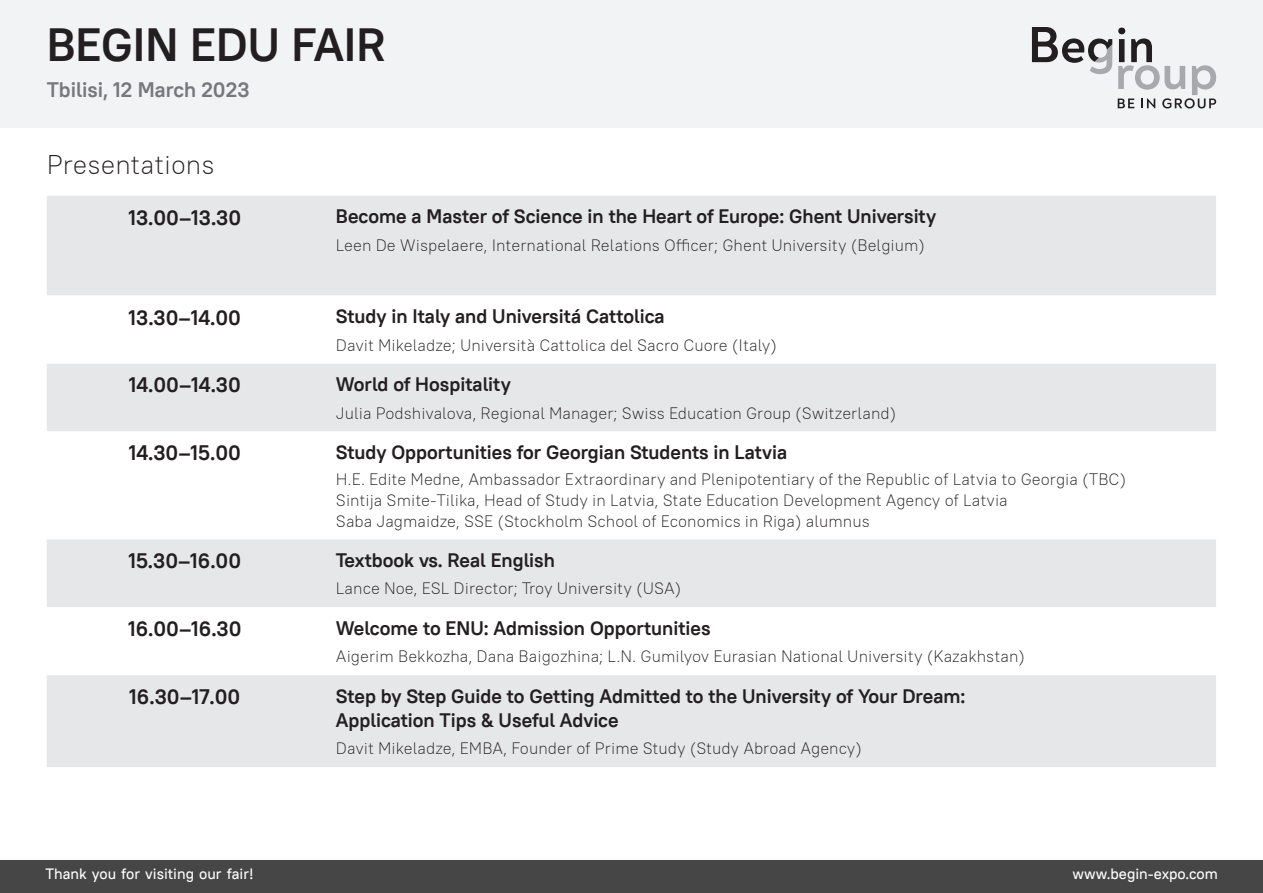
<style>
.page{position:relative;width:1263px;height:893px;background:#fff}
.page>*{position:absolute;margin:0;border:0;box-sizing:border-box;transform-origin:0 0}
.t1{font:700 46.5px "PT Root UI";color:#231f20}
.PRESENTATION{font:300 27px "PT Root UI";color:#231f20}
.TIME{font:700 21px "PT Root UI";color:#231f20}
.t2{font:700 21px "PT Root UI";color:#76787b}
.TASK{font:700 19.5px/24px "PT Root UI";color:#231f20}
.NAME{font:300 16.5px "PT Root UI";color:#231f20}
.TASK-2{font:300 16.5px "PT Root UI";color:#231f20}
.t3{font:500 15px "PT Root UI";color:#fff}
</style>
<div class="page">
<div style="left:0;top:0;width:1263px;height:128px;background:#f2f3f4"></div>
<svg style="left:1118px;top:28px;width:98px;height:80px"></svg>
<svg style="left:1032px;top:27px;width:80px;height:47px"></svg>
<div style="left:0;top:860px;width:1263px;height:33px;background:#464646"></div>
<div style="left:47px;top:196px;width:1169px;height:571px;background:#e6e7e9"></div>
<svg style="left:47px;top:296px;width:1169px;height:243px"></svg>
<svg style="left:47px;top:607px;width:1169px;height:68px"></svg>
<h1 class="t1" style="left:47px;top:15px;width:340px">BEGIN EDU FAIR</h1>
<p class="t2" style="left:47px;top:76px;width:204px">Tbilisi, 12 March 2023</p>
<p class="PRESENTATION" style="left:47px;top:147px;width:169px">Presentations</p>
<p class="TIME" style="left:129px;top:204px;width:114px">13.00–13.30</p>
<p class="TASK" style="left:336px;top:204px;width:602px">Become a Master of Science in the Heart of Europe: Ghent University</p>
<p class="NAME" style="left:336px;top:234px;width:591px">Leen De Wispelaere, International Relations Officer; Ghent University (Belgium)</p>
<p class="TIME" style="left:129px;top:304px;width:114px">13.30–14.00</p>
<p class="TASK" style="left:336px;top:304px;width:330px">Study in Italy and Universitá Cattolica</p>
<p class="NAME" style="left:336px;top:334px;width:443px">Davit Mikeladze; Università Cattolica del Sacro Cuore (Italy)</p>
<p class="TIME" style="left:129px;top:372px;width:113px">14.00–14.30</p>
<p class="TASK" style="left:336px;top:372px;width:176px">World of Hospitality</p>
<p class="NAME" style="left:336px;top:402px;width:562px">Julia Podshivalova, Regional Manager; Swiss Education Group (Switzerland)</p>
<p class="TIME" style="left:129px;top:440px;width:113px">14.30–15.00</p>
<p class="TASK" style="left:336px;top:440px;width:453px">Study Opportunities for Georgian Students in Latvia</p>
<p class="TASK-2" style="left:336px;top:468px;width:792px">H.E. Edite Medne, Ambassador Extraordinary and Plenipotentiary of the Republic of Latvia to Georgia (TBC)</p>
<p class="TASK-2" style="left:336px;top:489px;width:673px">Sintija Smite-Tilika, Head of Study in Latvia, State Education Development Agency of Latvia</p>
<p class="TASK-2" style="left:336px;top:510px;width:535px">Saba Jagmaidze, SSE (Stockholm School of Economics in Riga) alumnus</p>
<p class="TIME" style="left:129px;top:547px;width:114px">15.30–16.00</p>
<p class="TASK" style="left:336px;top:548px;width:221px">Textbook vs. Real English</p>
<p class="NAME" style="left:336px;top:578px;width:347px">Lance Noe, ESL Director; Troy University (USA)</p>
<p class="TIME" style="left:128px;top:615px;width:115px">16.00–16.30</p>
<p class="TASK" style="left:336px;top:616px;width:376px">Welcome to ENU: Admission Opportunities</p>
<p class="NAME" style="left:336px;top:646px;width:691px">Aigerim Bekkozha, Dana Baigozhina; L.N. Gumilyov Eurasian National University (Kazakhstan)</p>
<p class="TIME" style="left:130px;top:683px;width:112px">16.30–17.00</p>
<p class="TASK" style="left:336px;top:684px;width:631px">Step by Step Guide to Getting Admitted to the University of Your Dream:<br>Application Tips &amp; Useful Advice</p>
<p class="NAME" style="left:336px;top:738px;width:527px">Davit Mikeladze, EMBA, Founder of Prime Study (Study Abroad Аgency)</p>
<p class="t3" style="left:45px;top:864px;width:210px">Thank you for visiting our fair!</p>
<p class="t3" style="left:1072px;top:864px;width:147px">www.begin-expo.com</p>
</div>
